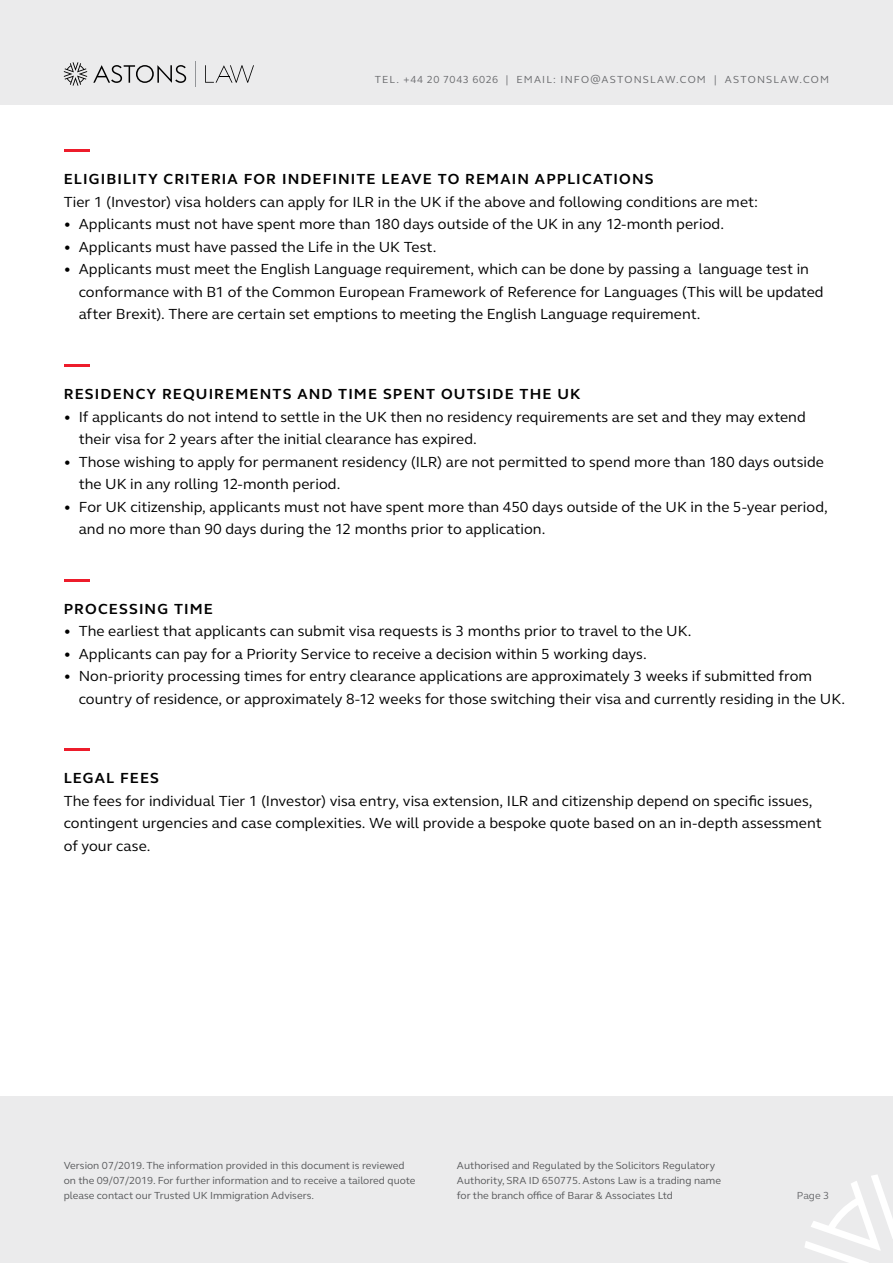
<style>
.page{position:relative;width:893px;height:1263px;background:#fff}
.page>*{position:absolute;margin:0;border:0;box-sizing:border-box;transform-origin:0 0}
.t1{font:15px/22.5px "FS Elliot Pro";letter-spacing:.005em;color:#000}
.t2{font:700 15px "FS Elliot Pro";letter-spacing:.075em;color:#000}
.t3{font:10.5px/15px "FS Elliot Pro";color:#58595b}
.t4{font:10.5px "FS Elliot Pro";letter-spacing:.105em;color:#696a6d}
</style>
<div class="page">
<div style="left:0;top:1097px;width:893px;height:166px;background:#ebebec"></div>
<div style="left:0;top:0;width:893px;height:105px;background:#ebebec"></div>
<svg style="left:805px;top:1175px;width:88px;height:88px"></svg>
<svg style="left:64px;top:62px;width:23px;height:24px"></svg>
<svg style="left:93px;top:65px;width:93px;height:18px"></svg>
<svg style="left:195px;top:61px;width:1px;height:26px"></svg>
<svg style="left:205px;top:65px;width:49px;height:18px"></svg>
<hr style="left:64px;top:364px;width:25px;height:2px;background:#ed1c2b">
<hr style="left:64px;top:749px;width:25px;height:2px;background:#ed1c2b">
<hr style="left:64px;top:579px;width:25px;height:2px;background:#ed1c2b">
<hr style="left:64px;top:150px;width:25px;height:2px;background:#ed1c2b">
<p class="t4" style="left:375px;top:73px;width:456px">TEL. +44 20 7043 6026 | EMAIL: INFO@ASTONSLAW.COM | ASTONSLAW.COM</p>
<p class="t2" style="left:64px;top:169px;width:591px">ELIGIBILITY CRITERIA FOR INDEFINITE LEAVE TO REMAIN APPLICATIONS</p>
<p class="t1" style="left:64px;top:190px;width:696px">Tier 1 (Investor) visa holders can apply for ILR in the UK if the above and following conditions are met:</p>
<p class="t1" style="left:64px;top:213px;width:662px">• Applicants must not have spent more than 180 days outside of the UK in any 12-month period.</p>
<p class="t1" style="left:64px;top:235px;width:374px">• Applicants must have passed the Life in the UK Test.</p>
<p class="t1" style="left:79px;top:258px;width:746px;text-indent:-15px">• Applicants must meet the English Language requirement, which can be done by passing a language test in conformance with B1 of the Common European Framework of Reference for Languages (This will be updated after Brexit). There are certain set emptions to meeting the English Language requirement.</p>
<p class="t2" style="left:64px;top:384px;width:518px">RESIDENCY REQUIREMENTS AND TIME SPENT OUTSIDE THE UK</p>
<p class="t1" style="left:79px;top:405px;width:729px;text-indent:-15px">• If applicants do not intend to settle in the UK then no residency requirements are set and they may extend their visa for 2 years after the initial clearance has expired.</p>
<p class="t1" style="left:79px;top:450px;width:747px;text-indent:-15px">• Those wishing to apply for permanent residency (ILR) are not permitted to spend more than 180 days outside the UK in any rolling 12-month period.</p>
<p class="t1" style="left:79px;top:495px;width:751px;text-indent:-15px">• For UK citizenship, applicants must not have spent more than 450 days outside of the UK in the 5-year period, and no more than 90 days during the 12 months prior to application.</p>
<p class="t2" style="left:64px;top:599px;width:151px">PROCESSING TIME</p>
<p class="t1" style="left:64px;top:619px;width:629px">• The earliest that applicants can submit visa requests is 3 months prior to travel to the UK.</p>
<p class="t1" style="left:64px;top:642px;width:585px">• Applicants can pay for a Priority Service to receive a decision within 5 working days.</p>
<p class="t1" style="left:79px;top:664px;width:768px;text-indent:-15px">• Non-priority processing times for entry clearance applications are approximately 3 weeks if submitted from country of residence, or approximately 8-12 weeks for those switching their visa and currently residing in the UK.</p>
<p class="t2" style="left:64px;top:768px;width:97px">LEGAL FEES</p>
<p class="t1" style="left:64px;top:789px;width:759px">The fees for individual Tier 1 (Investor) visa entry, visa extension, ILR and citizenship depend on specific issues, contingent urgencies and case complexities. We will provide a bespoke quote based on an in-depth assessment of your case.</p>
<p class="t3" style="left:64px;top:1157px;width:353px">Version 07/2019. The information provided in this document is reviewed on the 09/07/2019. For further information and to receive a tailored quote please contact our Trusted UK Immigration Advisers.</p>
<p class="t3" style="left:457px;top:1157px;width:265px">Authorised and Regulated by the Solicitors Regulatory<br>Authority, SRA ID 650775. Astons Law is a trading name for the branch office of Barar &amp; Associates Ltd</p>
<p class="t4" style="left:797px;top:1188px;width:34px">Page 3</p>
</div>
